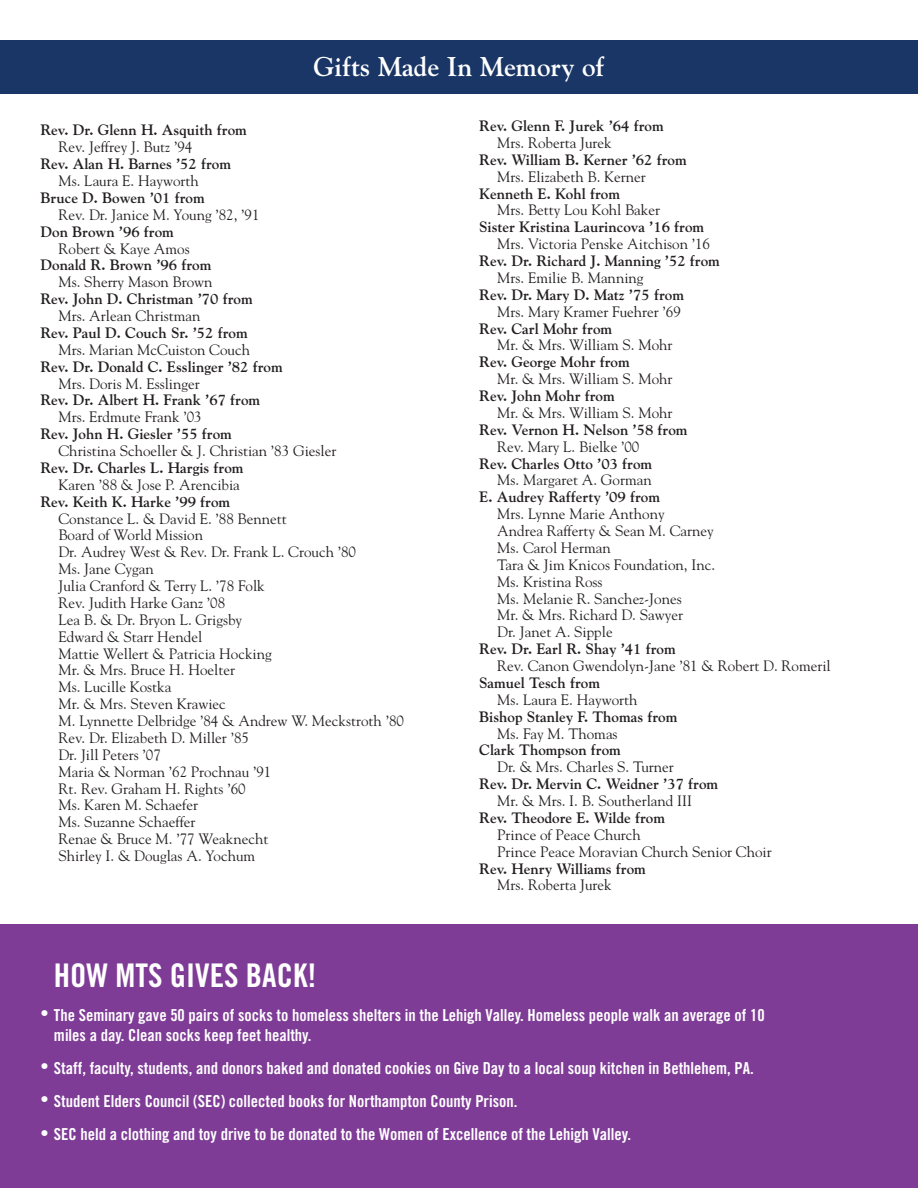
<style>
.page{position:relative;width:918px;height:1188px;background:#fff}
.page>*{position:absolute;margin:0;border:0;box-sizing:border-box;transform-origin:0 0}
.t1{font:32.55px "Trade Gothic LT Std Bd Cn 20";color:#fff}
.t2{font:700 27px "Goudy Std";color:#fff}
.t3{font:16.5px/19.8px "Trade Gothic LT Std Bd Cn 20";color:#fff}
.t4{font:15px/16.8px "Goudy Std";color:#231f20}
.t5{font:700 15px "Goudy Std";color:#231f20}
</style>
<div class="page">
<div style="left:0;top:40px;width:918px;height:54px;background:#193667"></div>
<div style="left:0;top:924px;width:918px;height:264px;background:#7f3c97"></div>
<h2 class="t2" style="left:313px;top:50px;width:293px">Gifts Made In Memory of</h2>
<p class="t5" style="left:479px;top:117px;width:186px">Rev. Glenn F. Jurek ’64 from</p>
<p class="t4" style="left:497px;top:134px;width:116px">Mrs. Roberta Jurek</p>
<p class="t5" style="left:479px;top:151px;width:209px">Rev. William B. Kerner ’62 from</p>
<p class="t4" style="left:497px;top:168px;width:150px">Mrs. Elizabeth B. Kerner</p>
<p class="t5" style="left:479px;top:184px;width:142px">Kenneth E. Kohl from</p>
<p class="t4" style="left:497px;top:202px;width:164px">Mrs. Betty Lou Kohl Baker</p>
<p class="t5" style="left:479px;top:218px;width:227px">Sister Kristina Laurincova ’16 from</p>
<p class="t4" style="left:497px;top:235px;width:214px">Mrs. Victoria Penske Aitchison ’16</p>
<p class="t5" style="left:479px;top:252px;width:242px">Rev. Dr. Richard J. Manning ’52 from</p>
<p class="t4" style="left:497px;top:269px;width:148px">Mrs. Emilie B. Manning</p>
<p class="t5" style="left:479px;top:286px;width:206px">Rev. Dr. Mary D. Matz ’75 from</p>
<p class="t4" style="left:497px;top:303px;width:185px">Mrs. Mary Kramer Fuehrer ’69</p>
<p class="t5" style="left:479px;top:319px;width:135px">Rev. Carl Mohr from</p>
<p class="t4" style="left:497px;top:337px;width:177px">Mr. &amp; Mrs. William S. Mohr</p>
<p class="t5" style="left:479px;top:353px;width:152px">Rev. George Mohr from</p>
<p class="t4" style="left:497px;top:370px;width:177px">Mr. &amp; Mrs. William S. Mohr</p>
<p class="t5" style="left:479px;top:387px;width:137px">Rev. John Mohr from</p>
<p class="t4" style="left:497px;top:404px;width:177px">Mr. &amp; Mrs. William S. Mohr</p>
<p class="t5" style="left:479px;top:421px;width:210px">Rev. Vernon H. Nelson ’58 from</p>
<p class="t4" style="left:497px;top:438px;width:144px">Rev. Mary L. Bielke ’00</p>
<p class="t5" style="left:479px;top:454px;width:175px">Rev. Charles Otto ’03 from</p>
<p class="t4" style="left:497px;top:472px;width:156px">Ms. Margaret A. Gorman</p>
<p class="t5" style="left:479px;top:488px;width:182px">E. Audrey Rafferty ’09 from</p>
<p class="t4" style="left:497px;top:505px;width:219px">Mrs. Lynne Marie Anthony<br>Andrea Rafferty &amp; Sean M. Carney<br>Ms. Carol Herman<br>Tara &amp; Jim Knicos Foundation, Inc.<br>Ms. Kristina Ross<br>Ms. Melanie R. Sanchez-Jones<br>Mr. &amp; Mrs. Richard D. Sawyer<br>Dr. Janet A. Sipple</p>
<p class="t5" style="left:479px;top:640px;width:198px">Rev. Dr. Earl R. Shay ’41 from</p>
<p class="t4" style="left:497px;top:657px;width:335px">Rev. Canon Gwendolyn-Jane ’81 &amp; Robert D. Romeril</p>
<p class="t5" style="left:479px;top:674px;width:122px">Samuel Tesch from</p>
<p class="t4" style="left:497px;top:691px;width:142px">Ms. Laura E. Hayworth</p>
<p class="t5" style="left:479px;top:708px;width:200px">Bishop Stanley F. Thomas from</p>
<p class="t4" style="left:497px;top:725px;width:122px">Ms. Fay M. Thomas</p>
<p class="t5" style="left:479px;top:741px;width:143px">Clark Thompson from</p>
<p class="t4" style="left:497px;top:759px;width:178px">Dr. &amp; Mrs. Charles S. Turner</p>
<p class="t5" style="left:479px;top:775px;width:240px">Rev. Dr. Mervin C. Weidner ’37 from</p>
<p class="t4" style="left:497px;top:792px;width:196px">Mr. &amp; Mrs. I. B. Southerland III</p>
<p class="t5" style="left:479px;top:809px;width:187px">Rev. Theodore E. Wilde from</p>
<p class="t4" style="left:497px;top:826px;width:276px">Prince of Peace Church<br>Prince Peace Moravian Church Senior Choir</p>
<p class="t5" style="left:479px;top:859px;width:168px">Rev. Henry Williams from</p>
<p class="t4" style="left:497px;top:877px;width:116px">Mrs. Roberta Jurek</p>
<p class="t5" style="left:40px;top:121px;width:208px">Rev. Dr. Glenn H. Asquith from</p>
<p class="t4" style="left:58px;top:139px;width:135px">Rev. Jeffrey J. Butz ’94</p>
<p class="t5" style="left:40px;top:155px;width:192px">Rev. Alan H. Barnes ’52 from</p>
<p class="t4" style="left:58px;top:172px;width:142px">Ms. Laura E. Hayworth</p>
<p class="t5" style="left:40px;top:189px;width:166px">Bruce D. Bowen ’01 from</p>
<p class="t4" style="left:58px;top:206px;width:203px">Rev. Dr. Janice M. Young ’82, ’91</p>
<p class="t5" style="left:40px;top:223px;width:135px">Don Brown ’96 from</p>
<p class="t4" style="left:58px;top:240px;width:133px">Robert &amp; Kaye Amos</p>
<p class="t5" style="left:40px;top:256px;width:172px">Donald R. Brown ’96 from</p>
<p class="t4" style="left:58px;top:274px;width:156px">Ms. Sherry Mason Brown</p>
<p class="t5" style="left:40px;top:290px;width:214px">Rev. John D. Christman ’70 from</p>
<p class="t4" style="left:58px;top:307px;width:144px">Mrs. Arlean Christman</p>
<p class="t5" style="left:40px;top:324px;width:209px">Rev. Paul D. Couch Sr. ’52 from</p>
<p class="t4" style="left:58px;top:341px;width:193px">Mrs. Marian McCuiston Couch</p>
<p class="t5" style="left:40px;top:358px;width:244px">Rev. Dr. Donald C. Esslinger ’82 from</p>
<p class="t4" style="left:58px;top:375px;width:143px">Mrs. Doris M. Esslinger</p>
<p class="t5" style="left:40px;top:391px;width:221px">Rev. Dr. Albert H. Frank ’67 from</p>
<p class="t4" style="left:58px;top:409px;width:145px">Mrs. Erdmute Frank ’03</p>
<p class="t5" style="left:40px;top:425px;width:193px">Rev. John H. Giesler ’55 from</p>
<p class="t4" style="left:58px;top:442px;width:279px">Christina Schoeller &amp; J. Christian ’83 Giesler</p>
<p class="t5" style="left:40px;top:459px;width:205px">Rev. Dr. Charles L. Hargis from</p>
<p class="t4" style="left:58px;top:476px;width:183px">Karen ’88 &amp; Jose P. Arencibia</p>
<p class="t5" style="left:40px;top:493px;width:191px">Rev. Keith K. Harke ’99 from</p>
<p class="t4" style="left:58px;top:510px;width:347px">Constance L. &amp; David E. ’88 Bennett<br>Board of World Mission<br>Dr. Audrey West &amp; Rev. Dr. Frank L. Crouch ’80<br>Ms. Jane Cygan<br>Julia Cranford &amp; Terry L. ’78 Folk<br>Rev. Judith Harke Ganz ’08<br>Lea B. &amp; Dr. Bryon L. Grigsby<br>Edward &amp; Starr Hendel<br>Mattie Wellert &amp; Patricia Hocking<br>Mr. &amp; Mrs. Bruce H. Hoelter<br>Ms. Lucille Kostka<br>Mr. &amp; Mrs. Steven Krawiec<br>M. Lynnette Delbridge ’84 &amp; Andrew W. Meckstroth ’80<br>Rev. Dr. Elizabeth D. Miller ’85<br>Dr. Jill Peters ’07<br>Maria &amp; Norman ’62 Prochnau ’91<br>Rt. Rev. Graham H. Rights ’60<br>Ms. Karen M. Schaefer<br>Ms. Suzanne Schaeffer<br>Renae &amp; Bruce M. ’77 Weaknecht<br>Shirley I. &amp; Douglas A. Yochum</p>
<h1 class="t1" style="left:54px;top:956px;width:264px">HOW MTS GIVES BACK!</h1>
<p class="t3" style="left:54px;top:1005px;width:712px;text-indent:-13px">• The Seminary gave 50 pairs of socks to homeless shelters in the Lehigh Valley. Homeless people walk an average of 10 miles a day. Clean socks keep feet healthy.</p>
<p class="t3" style="left:40px;top:1058px;width:715px">• Staff, faculty, students, and donors baked and donated cookies on Give Day to a local soup kitchen in Bethlehem, PA.</p>
<p class="t3" style="left:40px;top:1091px;width:479px">• Student Elders Council (SEC) collected books for Northampton County Prison.</p>
<p class="t3" style="left:40px;top:1125px;width:592px">• SEC held a clothing and toy drive to be donated to the Women of Excellence of the Lehigh Valley.</p>
</div>
